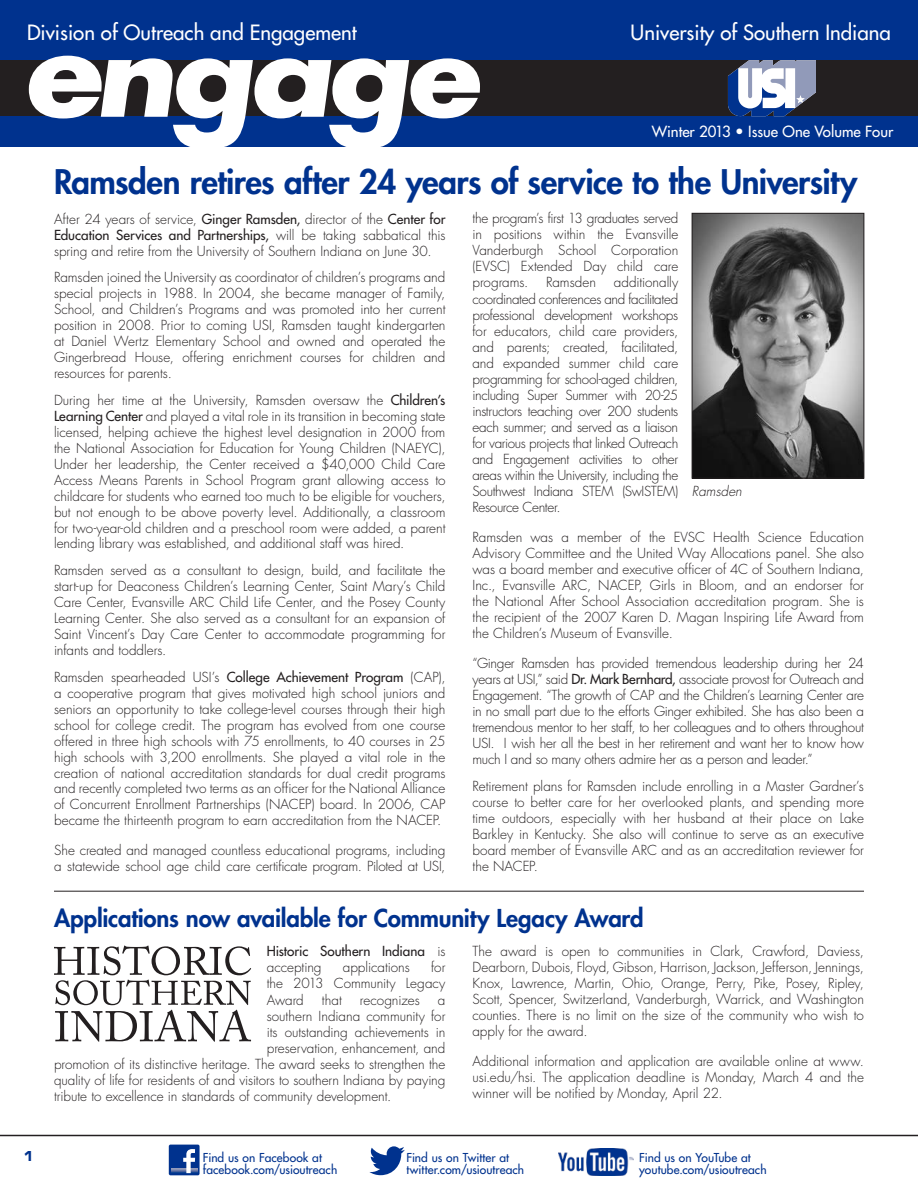
<style>
.page{position:relative;width:918px;height:1188px;background:#fff}
.page>*{position:absolute;margin:0;border:0;box-sizing:border-box;transform-origin:0 0}
.t1{font:800 33px "Futura";letter-spacing:-.015em;color:#00328e}
.t2{font:800 24px "Futura";letter-spacing:-.01em;color:#00328e}
.t3{font:20.55px "Futura";color:#fff}
.t4{font:15px "Futura";color:#fff}
.t5{font:15px "Eurostile T Blac Exte";color:#00328e;scale:.8 1}
.t6{font:300 13.5px/16px "Futura";letter-spacing:-.005em;color:#231f20;text-align:justify}
.t7{font:13.5px/16px "Futura";color:#231f20}
.t8{font:italic 300 13.5px "Futura";color:#231f20}
.t9{font:12px/12px "Futura";letter-spacing:.005em;color:#00328e}
.s1{font-weight:400}
.s2{font-weight:300}
</style>
<div class="page">
<div style="left:0;top:57px;width:918px;height:62px;background:#231f20"></div>
<div style="left:0;top:0;width:918px;height:60px;background:#00328e"></div>
<div style="left:0;top:117px;width:918px;height:30px;background:#00328e"></div>
<svg style="left:29px;top:56px;width:451px;height:91px"></svg>
<svg style="left:728px;top:60px;width:88px;height:56px;background:#929db8"></svg>
<hr style="left:0;top:1135px;width:918px;height:1px;background:#231f20">
<svg style="left:169px;top:1145px;width:31px;height:30px"></svg>
<svg style="left:183px;top:1149px;width:12px;height:24px"></svg>
<svg style="left:369px;top:1146px;width:36px;height:29px"></svg>
<img style="left:558px;top:1149px;width:75px;height:27px">
<img style="left:694px;top:215px;width:168px;height:261px">
<div style="left:692px;top:213px;width:172px;height:265px;border:1px solid #231f20"></div>
<hr style="left:54px;top:891px;width:810px;height:1px;background:#231f20">
<svg style="left:54px;top:946px;width:197px;height:96px"></svg>
<h3 class="t3" style="left:27px;top:19px;width:331px">Division of Outreach and Engagement</h3>
<h3 class="t3" style="left:631px;top:19px;width:262px">University of Southern Indiana</h3>
<p class="t4" style="left:652px;top:122px;width:243px">Winter 2013 • Issue One Volume Four</p>
<h1 class="t1" style="left:54px;top:159px;width:805px">Ramsden retires after 24 years of service to the University</h1>
<p class="t6" style="left:54px;top:211px;width:393px">After 24 years of service, <span class="s1">Ginger Ramsden,</span> director of the <span class="s1">Center for Education Services and Partnerships,</span> will be taking sabbatical this spring and retire from the University of Southern Indiana on June 30.</p>
<p class="t6" style="left:54px;top:270px;width:393px">Ramsden joined the University as coordinator of children’s programs and special projects in 1988. In 2004, she became manager of Family, School, and Children’s Programs and was promoted into her current position in 2008. Prior to coming USI, Ramsden taught kindergarten at Daniel Wertz Elementary School and owned and operated the Gingerbread House, offering enrichment courses for children and resources for parents.</p>
<p class="t6" style="left:54px;top:392px;width:393px">During her time at the University, Ramsden oversaw the <span class="s1">Children’s Learning Center</span> and played a vital role in its transition in becoming state licensed, helping achieve the highest level designation in 2000 from the National Association for Education for Young Children (NAEYC), Under her leadership, the Center received a $40,000 Child Care Access Means Parents in School Program grant allowing access to childcare for students who earned too much to be eligible for vouchers, but not enough to be above poverty level. Additionally, a classroom for two-year-old children and a preschool room were added, a parent lending library was established, and additional staff was hired.</p>
<p class="t6" style="left:54px;top:563px;width:393px">Ramsden served as a consultant to design, build, and facilitate the start-up for Deaconess Children’s Learning Center, Saint Mary’s Child Care Center, Evansville ARC Child Life Center, and the Posey County Learning Center. She also served as a consultant for an expansion of Saint Vincent’s Day Care Center to accommodate programming for infants and toddlers.</p>
<p class="t6" style="left:54px;top:669px;width:393px">Ramsden spearheaded USI’s <span class="s1">College Achievement Program</span> (CAP), a cooperative program that gives motivated high school juniors and seniors an opportunity to take college-level courses through their high school for college credit. The program has evolved from one course offered in three high schools with 75 enrollments, to 40 courses in 25 high schools with 3,200 enrollments. She played a vital role in the creation of national accreditation standards for dual credit programs and recently completed two terms as an officer for the National Alliance of Concurrent Enrollment Partnerships (NACEP) board. In 2006, CAP became the thirteenth program to earn accreditation from the NACEP.</p>
<p class="t6" style="left:54px;top:842px;width:393px">She created and managed countless educational programs, including a statewide school age child care certificate program. Piloted at USI,</p>
<p class="t6" style="left:472px;top:211px;width:207px">the program’s first 13 graduates served in positions within the Evansville Vanderburgh School Corporation (EVSC) Extended Day child care programs.</p>
<p class="t6" style="left:472px;top:275px;width:207px;text-indent:141px">additionally coordinated conferences and facilitated professional development workshops for educators, child care providers, and parents; created, facilitated, and expanded summer child care programming for school-aged children, including Super Summer with 20-25 instructors teaching over 200 students each summer; and served as a liaison for various projects that linked Outreach and Engagement activities to other areas within the University, including the Southwest Indiana STEM (SwISTEM)<br>Resource Center.</p>
<p class="t6" style="left:472px;top:529px;width:393px">Ramsden was a member of the EVSC Health Science Education Advisory Committee and the United Way Allocations panel. She also was a board member and executive officer of 4C of Southern Indiana, Inc., Evansville ARC, NACEP, Girls in Bloom, and an endorser for the National After School Association accreditation program. She is the recipient of the 2007 Karen D. Magan Inspiring Life Award from the Children’s Museum of Evansville.</p>
<p class="t6" style="left:472px;top:655px;width:393px">“Ginger Ramsden has provided tremendous leadership during her 24 years at USI,” said <span class="s1">Dr. Mark Bernhard,</span> associate provost for Outreach and Engagement. “The growth of CAP and the Children’s Learning Center are in no small part due to the efforts Ginger exhibited. She has also been a tremendous mentor to her staff, to her colleagues and to others throughout USI. I wish her all the best in her retirement and want her to know how much I and so many others admire her as a person and leader.”</p>
<p class="t6" style="left:472px;top:778px;width:393px">Retirement plans for Ramsden include enrolling in a Master Gardner’s course to better care for her overlooked plants, and spending more time outdoors, especially with her husband at their place on Lake Barkley in Kentucky. She also will continue to serve as an executive board member of Evansville ARC and as an accreditation reviewer for the NACEP.</p>
<p class="t6" style="left:546px;top:275px;width:51px">Ramsden</p>
<p class="t8" style="left:692px;top:483px;width:52px">Ramsden</p>
<h2 class="t2" style="left:54px;top:902px;width:591px">Applications now available for Community Legacy Award</h2>
<p class="t5" style="left:23px;top:1148px;width:16px">1</p>
<p class="t7" style="left:267px;top:943px;width:180px">Historic Southern Indiana <span class="s2">is accepting</span></p>
<p class="t6" style="left:267px;top:960px;width:180px;text-indent:164px">for the 2013 Community Legacy Award</p>
<p class="t6" style="left:343px;top:960px;width:69px">applications</p>
<p class="t6" style="left:322px;top:992px;width:21px">that</p>
<p class="t6" style="left:360px;top:992px;width:61px">recognizes</p>
<p class="t6" style="left:438px;top:992px;width:9px">a</p>
<p class="t6" style="left:267px;top:1008px;width:180px">southern Indiana community for</p>
<p class="t6" style="left:267px;top:1024px;width:180px">its outstanding achievements in</p>
<p class="t6" style="left:267px;top:1040px;width:180px">preservation, enhancement, and</p>
<p class="t6" style="left:54px;top:1056px;width:393px">promotion of its distinctive heritage. The award seeks to strengthen the</p>
<p class="t6" style="left:54px;top:1072px;width:393px">quality of life for residents of and visitors to southern Indiana by paying</p>
<p class="t6" style="left:54px;top:1089px;width:339px">tribute to excellence in standards of community development.</p>
<p class="t6" style="left:472px;top:943px;width:393px">The award is open to communities in Clark, Crawford, Daviess, Dearborn, Dubois, Floyd, Gibson, Harrison, Jackson, Jefferson, Jennings, Knox, Lawrence, Martin, Ohio, Orange, Perry, Pike, Posey, Ripley, Scott, Spencer, Switzerland, Vanderburgh, Warrick, and Washington counties. There is no limit on the size of the community who wish to apply for the award.</p>
<p class="t6" style="left:472px;top:1053px;width:393px">Additional information and application are available online at www. usi.edu/hsi. The application deadline is Monday, March 4 and the winner will be notified by Monday, April 22.</p>
<p class="t9" style="left:203px;top:1152px;width:136px">Find us on Facebook at facebook.com/usioutreach</p>
<p class="t9" style="left:407px;top:1152px;width:119px">Find us on Twitter at twitter.com/usioutreach</p>
<p class="t9" style="left:639px;top:1152px;width:129px">Find us on YouTube at youtube.com/usioutreach</p>
</div>
